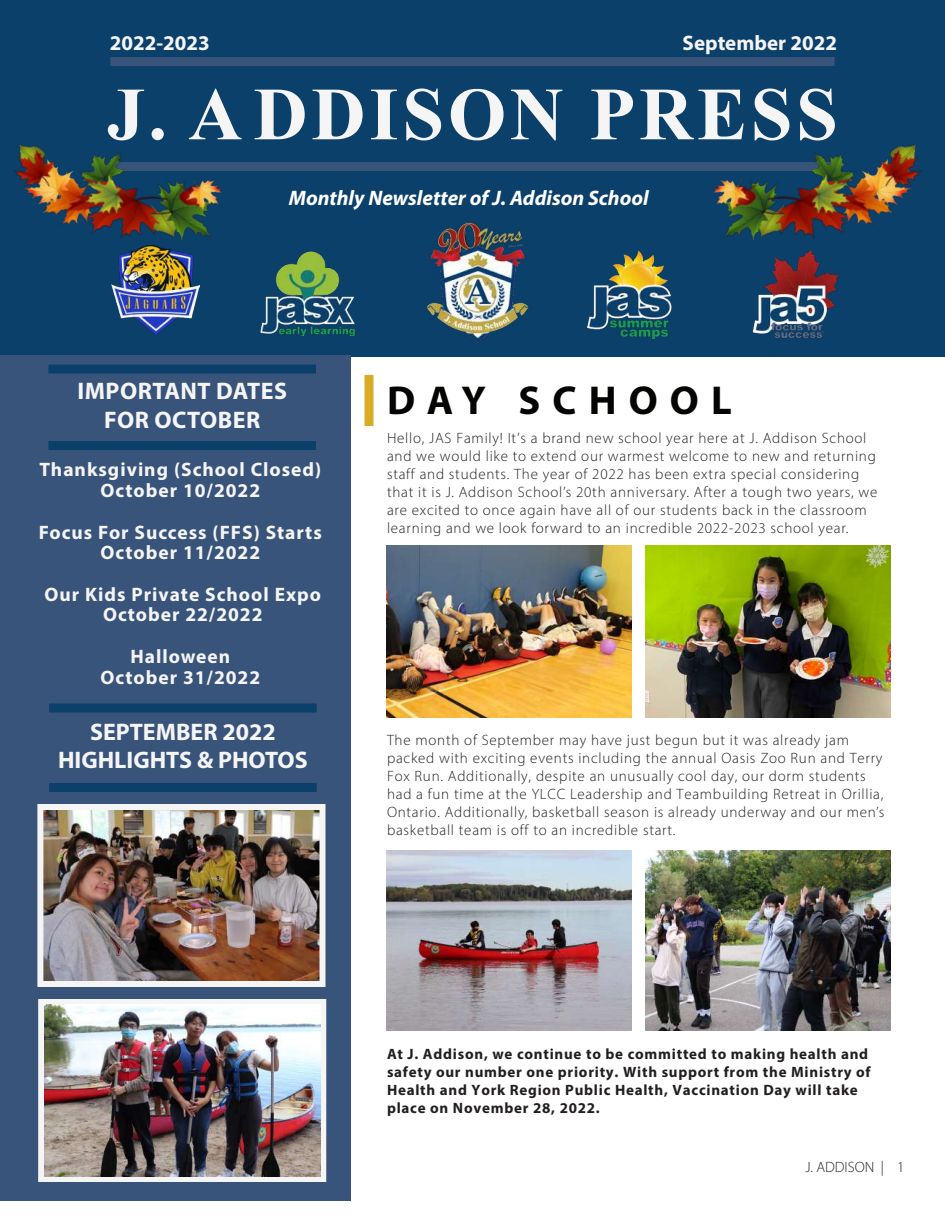
<style>
.page{position:relative;width:945px;height:1215px;background:#fff}
.page>*{position:absolute;margin:0;border:0;box-sizing:border-box;transform-origin:0 0}
.t1{font:700 75px "Times New Roman";letter-spacing:.05em;color:#f5f5f6}
.t2{font:700 40.5px "Myriad Pro";letter-spacing:.3em;color:#040503}
.t3{font:700 24px/28.8px "Myriad Pro";color:#f5f5f6;text-align:center}
.t4{font:700 24px/28.8px "Myriad Pro";letter-spacing:.02em;color:#f5f5f6;text-align:center}
.t5{font:italic 700 21px "Myriad Pro";color:#fff}
.t6{font:700 21px "Myriad Pro";color:#f5f5f6}
.t7{font:700 19.5px/21px "Myriad Pro";letter-spacing:.05em;color:#f5f5f6;text-align:center}
.t8{font:300 15px/18px "Myriad Pro";letter-spacing:.05em;color:#231f20}
.t9{font:700 15px/18px "Myriad Pro";letter-spacing:.05em;color:#231f20}
.t10{font:300 15px "Myriad Pro";color:#231f20}
</style>
<div class="page">
<div style="left:0;top:0;width:945px;height:357px;background:#0b406a"></div>
<div style="left:0;top:356px;width:351px;height:846px;background:#39547a"></div>
<div style="left:110px;top:57px;width:725px;height:9px;background:#39547a"></div>
<div style="left:110px;top:162px;width:725px;height:9px;background:#39547a"></div>
<img style="left:112px;top:256px;width:88px;height:78px">
<img style="left:752px;top:256px;width:88px;height:82px">
<img style="left:426px;top:222px;width:103px;height:121px">
<div style="left:48px;top:364px;width:268px;height:10px;background:#0b406a"></div>
<div style="left:48px;top:441px;width:268px;height:9px;background:#0b406a"></div>
<div style="left:49px;top:704px;width:268px;height:8px;background:#0b406a"></div>
<div style="left:49px;top:783px;width:268px;height:9px;background:#0b406a"></div>
<div style="left:364px;top:375px;width:10px;height:51px;background:#d9ac26"></div>
<img style="left:386px;top:850px;width:246px;height:180px">
<img style="left:645px;top:850px;width:246px;height:180px">
<img style="left:386px;top:546px;width:246px;height:172px">
<img style="left:645px;top:546px;width:246px;height:172px">
<img style="left:588px;top:250px;width:84px;height:90px">
<img style="left:260px;top:251px;width:96px;height:85px">
<img style="left:712px;top:144px;width:209px;height:112px">
<img style="left:14px;top:144px;width:209px;height:112px">
<div style="left:38px;top:999px;width:288px;height:183px;border:6px solid #f5f5f6"></div>
<img style="left:44px;top:811px;width:275px;height:169px">
<div style="left:37px;top:804px;width:289px;height:183px;border:6px solid #f5f5f6"></div>
<img style="left:44px;top:1005px;width:276px;height:172px">
<h3 class="t6" style="left:110px;top:29px;width:102px">2022-2023</h3>
<h3 class="t6" style="left:683px;top:29px;width:156px">September 2022</h3>
<h1 class="t1" style="left:107px;top:60px;width:732px">J. ADDISON PRESS</h1>
<h3 class="t5" style="left:289px;top:184px;width:362px">Monthly Newsletter of J. Addison School</h3>
<h3 class="t4" style="left:78px;top:376px;width:211px">IMPORTANT DATES<br>FOR OCTOBER</h3>
<h3 class="t7" style="left:40px;top:459px;width:283px">Thanksgiving (School Closed)<br>October 10/2022</h3>
<h3 class="t7" style="left:39px;top:522px;width:285px;line-height:20.1px">Focus For Success (FFS) Starts<br>October 11/2022</h3>
<h3 class="t7" style="left:45px;top:584px;width:278px;line-height:20.1px">Our Kids Private School Expo<br>October 22/2022</h3>
<h3 class="t7" style="left:100px;top:646px;width:161px">Halloween<br>October 31/2022</h3>
<h3 class="t3" style="left:58px;top:716px;width:251px">SEPTEMBER 2022<br>HIGHLIGHTS &amp; PHOTOS</h3>
<h2 class="t2" style="left:387px;top:374px;width:346px">DAY SCHOOL</h2>
<p class="t8" style="left:387px;top:429px;width:492px">Hello, JAS Family! It’s a brand new school year here at J. Addison School and we would like to extend our warmest welcome to new and returning staff and students. The year of 2022 has been extra special considering that it is J. Addison School’s 20th anniversary. After a tough two years, we are excited to once again have all of our students back in the classroom learning and we look forward to an incredible 2022-2023 school year.</p>
<p class="t8" style="left:387px;top:731px;width:499px">The month of September may have just begun but it was already jam packed with exciting events including the annual Oasis Zoo Run and Terry Fox Run. Additionally, despite an unusually cool day, our dorm students had a fun time at the YLCC Leadership and Teambuilding Retreat in Orillia, Ontario. Additionally, basketball season is already underway and our men’s basketball team is off to an incredible start.</p>
<p class="t9" style="left:387px;top:1044px;width:485px">At J. Addison, we continue to be committed to making health and safety our number one priority. With support from the Ministry of Health and York Region Public Health, Vaccination Day will take place on November 28, 2022.</p>
<p class="t10" style="left:806px;top:1158px;width:100px">J. ADDISON | 1</p>
</div>
